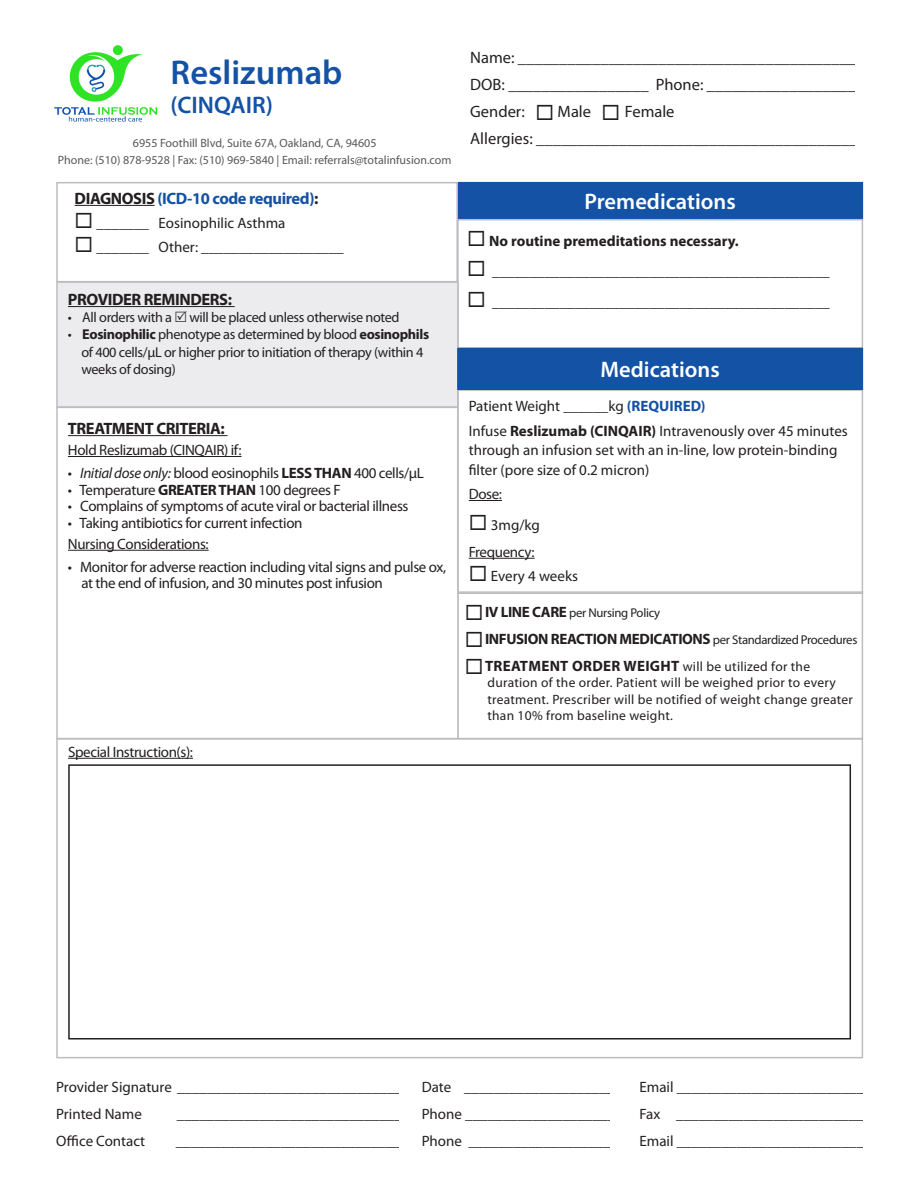
<style>
.page{position:relative;width:918px;height:1188px;background:#fff}
.page>*{position:absolute;margin:0;border:0;box-sizing:border-box;transform-origin:0 0}
.t1{font:600 34.5px "Myriad Pro";color:#1352a4}
.t2{font:600 24px "Myriad Pro";color:#1352a4}
.t3{font:600 22.5px "Myriad Pro";color:#fff}
.t4{font:16.5px "Myriad Pro";color:#231f20}
.t5{font:700 16.5px "Myriad Pro";letter-spacing:-.025em;color:#231f20}
.t6{font:700 16.5px "Myriad Pro";letter-spacing:-.025em;color:#1352a4}
.t7{font:15px/16.5px "Myriad Pro";letter-spacing:-.025em;color:#231f20}
.t8{font:15px/19.5px "Myriad Pro";color:#231f20}
.t9{font:700 15px "Myriad Pro";letter-spacing:-.025em;color:#231f20}
.t10{font:700 15px "Myriad Pro";letter-spacing:.02em;color:#231f20}
.t11{font:700 15px "Myriad Pro";color:#231f20}
.t12{font:14.25px/17.2px "Myriad Pro";letter-spacing:-.025em;color:#231f20}
.t13{font:13.5px/16.5px "Myriad Pro";letter-spacing:.02em;color:#231f20}
.t14{font:12.75px "Myriad Pro";letter-spacing:-.025em;color:#231f20}
.t15{font:12px "Myriad Pro";color:#57585a}
.s1{color:#231f20}
.s2{font-weight:700}
.s3{font-weight:700;color:#1352a4}
.s4{font-style:italic}
.s5{font-weight:700;font-size:15px}
.s6{font-weight:400;font-size:12.75px}
.s7{font-weight:400;font-size:13.5px}
</style>
<div class="page">
<div style="left:457px;top:591px;width:406px;height:148px;background:#fff;border:2px solid #bcbdc0"></div>
<img style="left:54px;top:45px;width:104px;height:77px">
<div style="left:56px;top:407px;width:403px;height:332px;background:#fff;border:2px solid #bcbdc0"></div>
<hr style="left:68px;top:435px;width:160px;height:1px;background:#231f20">
<hr style="left:68px;top:456px;width:174px;height:1px;background:#231f20">
<hr style="left:68px;top:550px;width:141px;height:1px;background:#231f20">
<div style="left:458px;top:183px;width:404px;height:36px;background:#1352a4"></div>
<div style="left:457px;top:182px;width:406px;height:37px;border:2px solid #1352a4"></div>
<div style="left:457px;top:219px;width:406px;height:130px;border:2px solid #bcbdc0"></div>
<div style="left:56px;top:182px;width:402px;height:100px;background:#fff;border:2px solid #bcbdc0"></div>
<hr style="left:75px;top:205px;width:80px;height:1px;background:#231f20">
<div style="left:56px;top:281px;width:403px;height:127px;background:#ececee;border:2px solid #bcbdc0"></div>
<hr style="left:68px;top:306px;width:167px;height:1px;background:#231f20">
<div style="left:457px;top:389px;width:406px;height:205px;border:2px solid #bcbdc0"></div>
<hr style="left:469px;top:500px;width:33px;height:1px;background:#231f20">
<hr style="left:469px;top:558px;width:66px;height:1px;background:#231f20">
<div style="left:458px;top:349px;width:404px;height:40px;background:#1352a4"></div>
<div style="left:457px;top:348px;width:406px;height:42px;border:2px solid #1352a4"></div>
<div style="left:56px;top:738px;width:807px;height:320px;background:#fff;border:2px solid #bcbdc0"></div>
<hr style="left:68px;top:758px;width:125px;height:1px;background:#231f20">
<div style="left:68px;top:764px;width:783px;height:276px;border:2px solid #231f20"></div>
<p class="t1" style="left:171px;top:51px;width:173px">Reslizumab</p>
<p class="t2" style="left:171px;top:90px;width:104px">(CINQAIR)</p>
<p class="t4" style="left:470px;top:48px;width:412px">Name: ____________________________________________</p>
<p class="t4" style="left:470px;top:75px;width:411px">DOB: _________________ Phone: _____________________</p>
<p class="t4" style="left:470px;top:102px;width:206px">Gender: ◻ Male ◻ Female</p>
<p class="t15" style="left:133px;top:136px;width:245px">6955 Foothill Blvd, Suite 67A, Oakland, CA, 94605</p>
<p class="t4" style="left:470px;top:129px;width:406px">Allergies: _________________________________________</p>
<p class="t15" style="left:58px;top:152px;width:395px">Phone: (510) 878-9528 | Fax: (510) 969-5840 | Email: referrals@totalinfusion.com</p>
<p class="t6" style="left:75px;top:187px;width:245px"><span class="s1">DIAGNOSIS</span> (ICD-10 code required)<span class="s1">:</span></p>
<p class="t3" style="left:585px;top:187px;width:153px">Premedications</p>
<p class="t8" style="left:75px;top:213px;width:212px">◻ _______ Eosinophilic Asthma</p>
<p class="t7" style="left:75px;top:238px;width:271px">◻ _______ Other: ___________________</p>
<p class="t5" style="left:68px;top:289px;width:166px">PROVIDER REMINDERS:</p>
<p class="t12" style="left:68px;top:309px;width:333px">• All orders with a will be placed unless otherwise noted</p>
<p class="t12" style="left:81px;top:326px;width:349px;text-indent:-14px">• <span class="s2">Eosinophilic</span> phenotype as determined by blood <span class="s2">eosinophils </span>of 400 cells/μL or higher prior to initiation of therapy (within 4 weeks of dosing)</p>
<p class="t8" style="left:469px;top:396px;width:238px">Patient Weight ______kg <span class="s3">(REQUIRED)</span></p>
<p class="t8" style="left:469px;top:421px;width:381px">Infuse <span class="s2">Reslizumab (CINQAIR)</span> Intravenously over 45 minutes through an infusion set with an in-line, low protein-binding filter (pore size of 0.2 micron)</p>
<p class="t7" style="left:469px;top:485px;width:35px">Dose:</p>
<p class="t7" style="left:469px;top:516px;width:73px">◻ 3mg/kg</p>
<p class="t7" style="left:469px;top:543px;width:67px">Frequency:</p>
<p class="t8" style="left:469px;top:566px;width:111px">◻ Every 4 weeks</p>
<p class="t11" style="left:467px;top:231px;width:273px">◻ No routine premeditations necessary.</p>
<p class="t7" style="left:467px;top:262px;width:364px">◻ _____________________________________________</p>
<p class="t7" style="left:467px;top:293px;width:364px">◻ _____________________________________________</p>
<p class="t3" style="left:601px;top:355px;width:121px">Medications</p>
<p class="t5" style="left:68px;top:418px;width:158px">TREATMENT CRITERIA:</p>
<p class="t7" style="left:68px;top:441px;width:175px">Hold Reslizumab (CINQAIR) if:</p>
<p class="t7" style="left:68px;top:465px;width:358px">• <span class="s4">Initial dose only:</span> blood eosinophils <span class="s2">LESS THAN</span> 400 cells/μL</p>
<p class="t7" style="left:68px;top:481px;width:274px">• Temperature <span class="s2">GREATER THAN</span> 100 degrees F</p>
<p class="t7" style="left:68px;top:498px;width:342px">• Complains of symptoms of acute viral or bacterial illness</p>
<p class="t7" style="left:68px;top:514px;width:236px">• Taking antibiotics for current infection</p>
<p class="t7" style="left:68px;top:535px;width:142px">Nursing Considerations:</p>
<p class="t7" style="left:81px;top:558px;width:366px;text-indent:-14px">• Monitor for adverse reaction including vital signs and pulse ox, at the end of infusion, and 30 minutes post infusion</p>
<p class="t7" style="left:68px;top:743px;width:127px">Special Instruction(s):</p>
<p class="t14" style="left:465px;top:605px;width:197px">◻<span class="s5">IV LINE CARE</span> per Nursing Policy</p>
<p class="t9" style="left:465px;top:629px;width:394px">◻INFUSION REACTION MEDICATIONS <span class="s6">per Standardized Procedures</span></p>
<p class="t10" style="left:465px;top:656px;width:347px">◻TREATMENT ORDER WEIGHT <span class="s7">will be utilized for the</span></p>
<p class="t13" style="left:487px;top:674px;width:367px">duration of the order. Patient will be weighed prior to every treatment. Prescriber will be notified of weight change greater than 10% from baseline weight.</p>
<p class="t8" style="left:56px;top:1077px;width:347px">Provider Signature ______________________________</p>
<p class="t8" style="left:56px;top:1104px;width:87px">Printed Name</p>
<p class="t7" style="left:177px;top:1105px;width:227px">______________________________</p>
<p class="t8" style="left:56px;top:1131px;width:90px">Office Contact</p>
<p class="t7" style="left:176px;top:1132px;width:234px">_______________________________</p>
<p class="t7" style="left:422px;top:1078px;width:201px">Date _____________________</p>
<p class="t7" style="left:422px;top:1105px;width:202px">Phone _____________________</p>
<p class="t7" style="left:422px;top:1132px;width:198px">Phone ____________________</p>
<p class="t7" style="left:639px;top:1078px;width:241px">Email ___________________________</p>
<p class="t7" style="left:639px;top:1105px;width:233px">Fax __________________________</p>
<p class="t7" style="left:639px;top:1132px;width:234px">Email __________________________</p>
</div>
